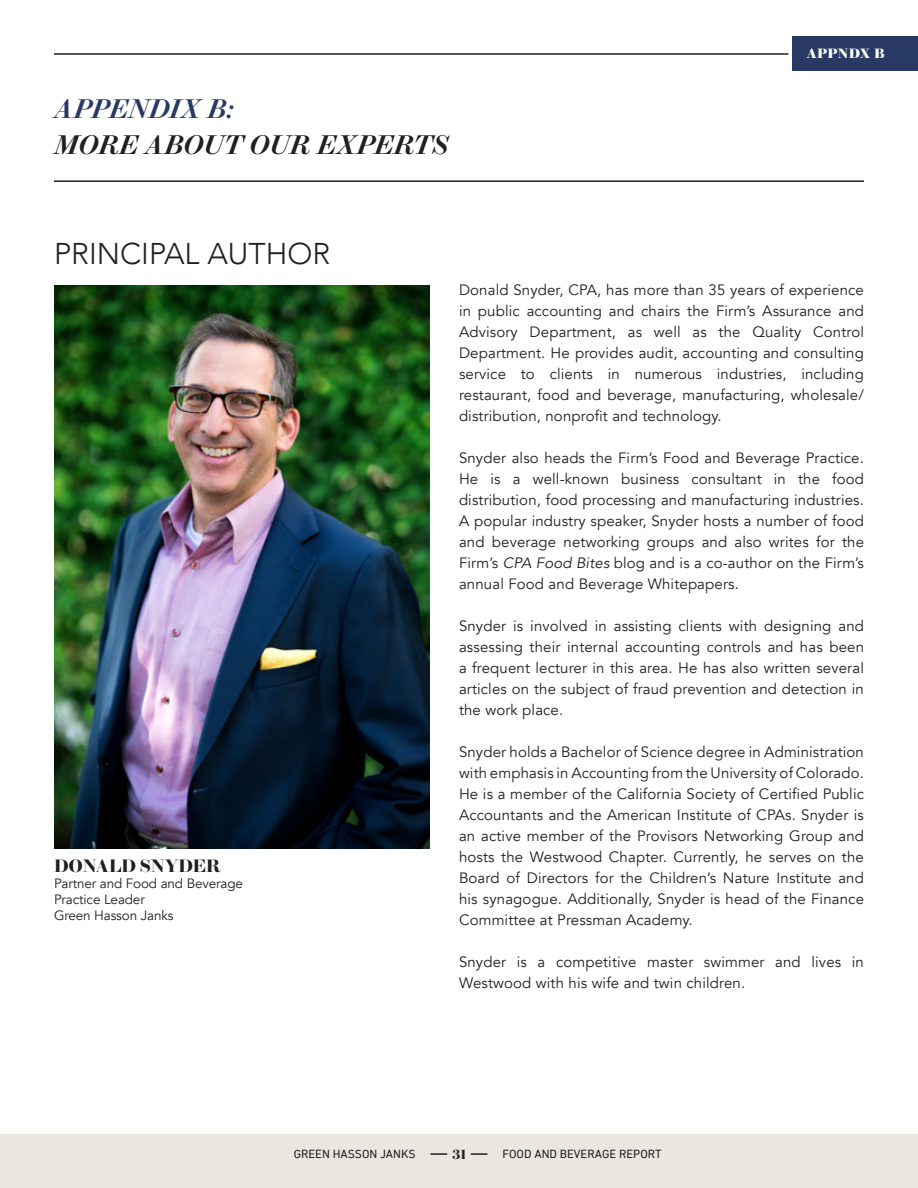
<style>
.page{position:relative;width:918px;height:1188px;background:#fff}
.page>*{position:absolute;margin:0;border:0;box-sizing:border-box;transform-origin:0 0}
.t1{font:300 30px "Avenir";color:#231f20}
.t2{font:italic 500 27px "Brunel Deck";letter-spacing:.015em;color:#231f20}
.t3{font:italic 500 27px "Brunel Deck";letter-spacing:.015em;color:#283a64}
.t4{font:600 18px "Brunel Poster";letter-spacing:.005em;color:#231f20}
.t5{font:15px/21px "Avenir";letter-spacing:.01em;color:#231f20;text-align:justify}
.t6{font:13.5px "Avenir";letter-spacing:-.01em;color:#231f20}
.t7{font:700 13.5px "Brunel Deck";letter-spacing:.015em;color:#fff}
.t8{font:600 13.5px "Brunel Deck";color:#231f20}
.t9{font:12px "DIN Next LT Pro";color:#231f20}
.s1{font-style:italic}
</style>
<div class="page">
<div style="left:0;top:1134px;width:918px;height:54px;background:#e9e7de"></div>
<svg style="left:430px;top:1153px;width:17px;height:2px"></svg>
<svg style="left:471px;top:1153px;width:17px;height:2px"></svg>
<div style="left:792px;top:36px;width:126px;height:35px;background:#283a64"></div>
<hr style="left:54px;top:53px;width:734px;height:2px;background:#231f20">
<hr style="left:54px;top:180px;width:810px;height:2px;background:#231f20">
<img style="left:54px;top:285px;width:376px;height:564px">
<p class="t3" style="left:54px;top:93px;width:181px">APPENDIX B:</p>
<p class="t2" style="left:54px;top:129px;width:395px">MORE ABOUT OUR EXPERTS</p>
<p class="t7" style="left:807px;top:46px;width:79px">APPNDX B</p>
<p class="t1" style="left:54px;top:236px;width:278px">PRINCIPAL AUTHOR</p>
<p class="t4" style="left:54px;top:853px;width:168px">DONALD SNYDER</p>
<p class="t6" style="left:54px;top:875px;width:190px">Partner and Food and Beverage</p>
<p class="t6" style="left:54px;top:892px;width:92px">Practice Leader</p>
<p class="t6" style="left:54px;top:908px;width:121px">Green Hasson Janks</p>
<p class="t5" style="left:459px;top:279px;width:407px">Donald Snyder, CPA, has more than 35 years of experience in public accounting and chairs the Firm’s Assurance and Advisory Department, as well as the Quality Control Department. He provides audit, accounting and consulting service to clients in numerous industries, including restaurant, food and beverage, manufacturing, wholesale/ distribution, nonprofit and technology.</p>
<p class="t5" style="left:459px;top:447px;width:407px">Snyder also heads the Firm’s Food and Beverage Practice.<br>He is a well-known business consultant in the food distribution, food processing and manufacturing industries.<br>A popular industry speaker, Snyder hosts a number of food and beverage networking groups and also writes for the Firm’s <span class="s1">CPA Food Bites</span> blog and is a co-author on the Firm’s annual Food and Beverage Whitepapers.</p>
<p class="t5" style="left:459px;top:615px;width:407px">Snyder is involved in assisting clients with designing and assessing their internal accounting controls and has been a frequent lecturer in this area. He has also written several articles on the subject of fraud prevention and detection in the work place.</p>
<p class="t5" style="left:459px;top:741px;width:407px">Snyder holds a Bachelor of Science degree in Administration with emphasis in Accounting from the University of Colorado.<br>He is a member of the California Society of Certified Public Accountants and the American Institute of CPAs. Snyder is an active member of the Provisors Networking Group and hosts the Westwood Chapter. Currently, he serves on the Board of Directors for the Children’s Nature Institute and his synagogue. Additionally, Snyder is head of the Finance Committee at Pressman Academy.</p>
<p class="t5" style="left:459px;top:951px;width:406px">Snyder is a competitive master swimmer and lives in<br>Westwood with his wife and twin children.</p>
<p class="t9" style="left:294px;top:1147px;width:123px">GREEN HASSON JANKS</p>
<p class="t8" style="left:452px;top:1147px;width:15px">31</p>
<p class="t9" style="left:503px;top:1147px;width:161px">FOOD AND BEVERAGE REPORT</p>
</div>
